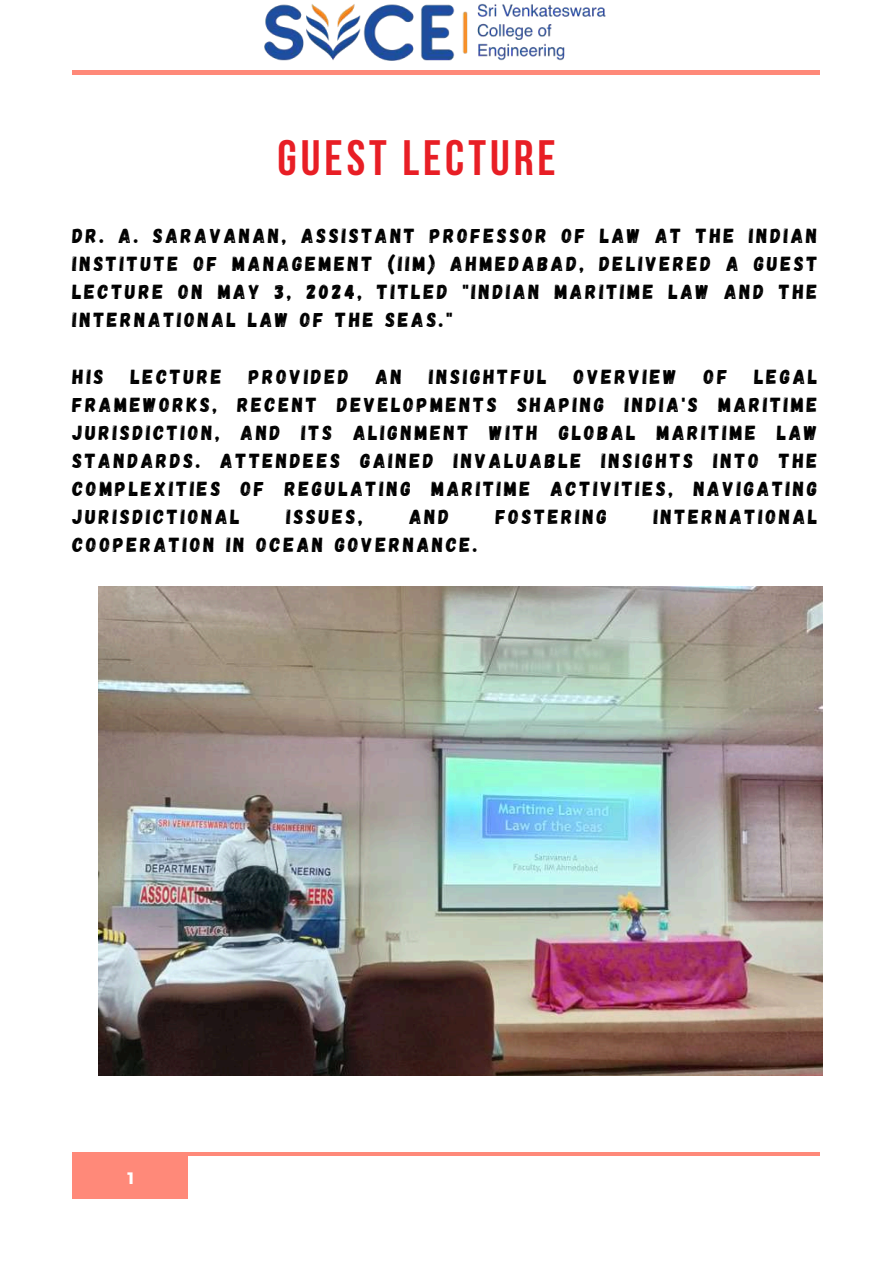
<style>
.page{position:relative;width:894px;height:1264px;background:#fff}
.page>*{position:absolute;margin:0;border:0;box-sizing:border-box;transform-origin:0 0}
.t1{font:700 49.5px "Bebas Neue";letter-spacing:.08em;color:#e81e25}
.t2{font:20.4px/28px "Gagalin";letter-spacing:.14em;color:#000;text-align:justify}
.t3{font:700 16.5px "Montserrat";color:#fff}
</style>
<div class="page">
<hr style="left:72px;top:71px;width:747px;height:3px;background:#ff8979">
<div style="left:72px;top:1152px;width:115px;height:46px;background:#ff8979"></div>
<hr style="left:72px;top:1152px;width:747px;height:3px;background:#ff8979">
<img style="left:233px;top:3px;width:403px;height:68px">
<img style="left:99px;top:586px;width:723px;height:489px">
<h1 class="t1" style="left:277px;top:138px;width:280px">GUEST LECTURE</h1>
<p class="t2" style="left:72px;top:221px;width:746px">DR. A. SARAVANAN, ASSISTANT PROFESSOR OF LAW AT THE INDIAN INSTITUTE OF MANAGEMENT (IIM) AHMEDABAD, DELIVERED A GUEST LECTURE ON MAY 3, 2024, TITLED "INDIAN MARITIME LAW AND THE INTERNATIONAL LAW OF THE SEAS."</p>
<p class="t2" style="left:72px;top:361px;width:33px">HIS</p>
<p class="t2" style="left:131px;top:361px;width:92px">LECTURE</p>
<p class="t2" style="left:249px;top:361px;width:101px">PROVIDED</p>
<p class="t2" style="left:376px;top:361px;width:28px">AN</p>
<p class="t2" style="left:429px;top:361px;width:119px">INSIGHTFUL</p>
<p class="t2" style="left:574px;top:361px;width:104px">OVERVIEW</p>
<p class="t2" style="left:703px;top:361px;width:25px">OF</p>
<p class="t2" style="left:72px;top:361px;width:746px;text-indent:682px">LEGAL FRAMEWORKS, RECENT DEVELOPMENTS SHAPING INDIA'S MARITIME JURISDICTION, AND ITS ALIGNMENT WITH GLOBAL MARITIME LAW STANDARDS. ATTENDEES GAINED INVALUABLE INSIGHTS INTO THE COMPLEXITIES OF REGULATING MARITIME ACTIVITIES, NAVIGATING JURISDICTIONAL</p>
<p class="t2" style="left:286px;top:501px;width:78px">ISSUES,</p>
<p class="t2" style="left:409px;top:501px;width:41px">AND</p>
<p class="t2" style="left:495px;top:501px;width:113px">FOSTERING</p>
<p class="t2" style="left:653px;top:501px;width:165px">INTERNATIONAL</p>
<p class="t2" style="left:72px;top:529px;width:406px">COOPERATION IN OCEAN GOVERNANCE.</p>
<p class="t3" style="left:127px;top:1166px;width:8px">1</p>
</div>
